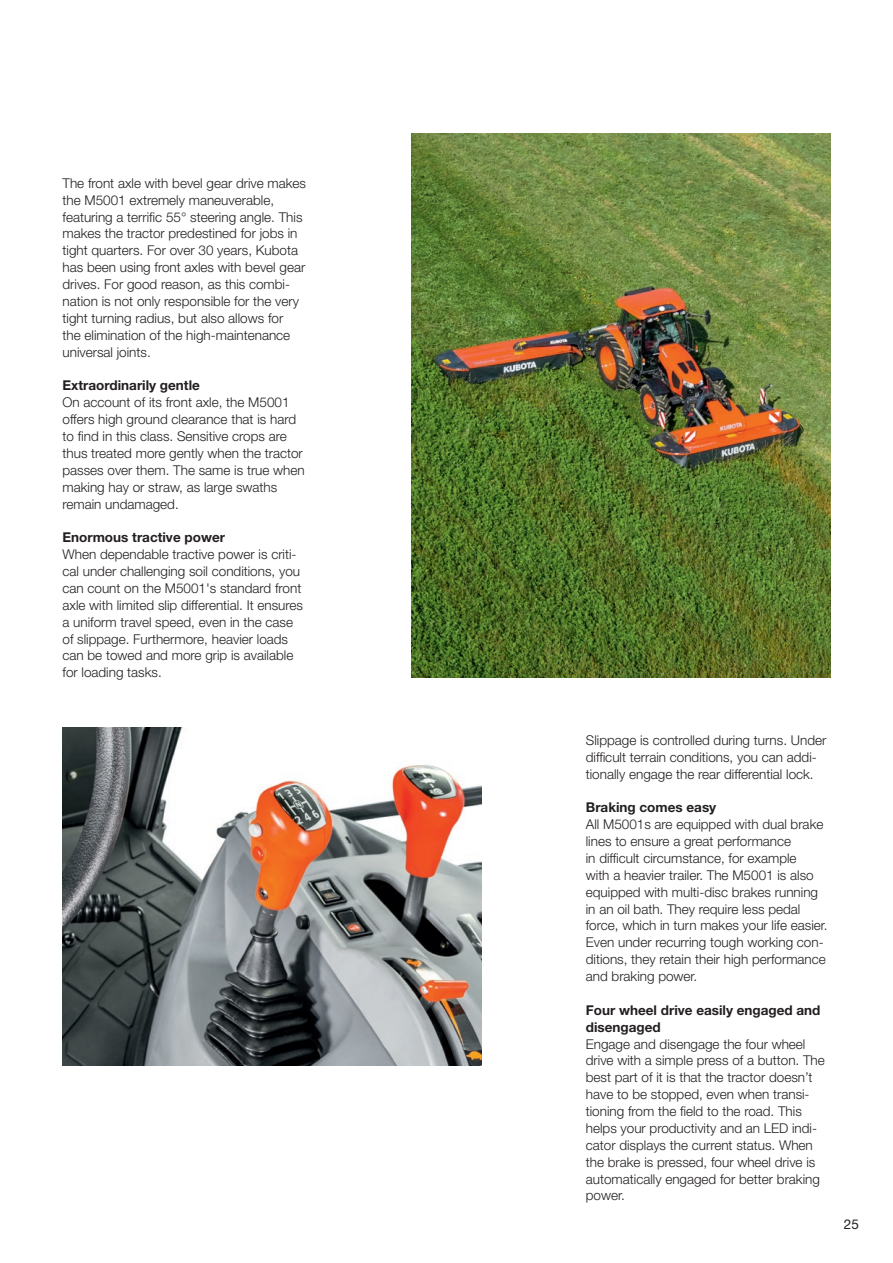
<style>
.page{position:relative;width:893px;height:1263px;background:#fff}
.page>*{position:absolute;margin:0;border:0;box-sizing:border-box;transform-origin:0 0}
.t1{font:300 13.5px/16.8px "Helvetica Neue LT Std";color:#231f20}
.t2{font:700 13.5px/16.8px "Helvetica Neue LT Std";color:#231f20}
.t3{font:13.5px "Helvetica Neue LT Std";color:#231f20}
</style>
<div class="page">
<img style="left:63px;top:728px;width:419px;height:337px">
<img style="left:411px;top:134px;width:419px;height:543px">
<p class="t1" style="left:63px;top:174px;width:245px">The front axle with bevel gear drive makes the M5001 extremely maneuverable, featuring a terrific 55° steering angle. This makes the tractor predestined for jobs in tight quarters. For over 30 years, Kubota has been using front axles with bevel gear drives. For good reason, as this combi&shy;nation is not only responsible for the very tight turning radius, but also allows for<br>the elimination of the high-maintenance universal joints.</p>
<p class="t2" style="left:63px;top:377px;width:139px">Extraordinarily gentle</p>
<p class="t1" style="left:63px;top:394px;width:244px">On account of its front axle, the M5001 offers high ground clearance that is hard to find in this class. Sensitive crops are thus treated more gently when the tractor passes over them. The same is true when making hay or straw, as large swaths remain undamaged.</p>
<p class="t2" style="left:63px;top:529px;width:164px">Enormous tractive power</p>
<p class="t1" style="left:63px;top:546px;width:242px">When dependable tractive power is criti&shy;cal under challenging soil conditions, you can count on the M5001's standard front axle with limited slip differential. It ensures a uniform travel speed, even in the case of slippage. Furthermore, heavier loads can be towed and more grip is available for loading tasks.</p>
<p class="t1" style="left:586px;top:731px;width:242px">Slippage is controlled during turns. Under difficult terrain conditions, you can addi&shy;tionally engage the rear differential lock.</p>
<p class="t2" style="left:586px;top:799px;width:132px">Braking comes easy</p>
<p class="t1" style="left:586px;top:816px;width:243px">All M5001s are equipped with dual brake lines to ensure a great performance<br>in difficult circumstance, for example<br>with a heavier trailer. The M5001 is also equipped with multi-disc brakes running in an oil bath. They require less pedal force, which in turn makes your life easier.<br>Even under recurring tough working con&shy;ditions, they retain their high performance and braking power.</p>
<p class="t2" style="left:586px;top:1001px;width:236px">Four wheel drive easily engaged and disengaged</p>
<p class="t1" style="left:586px;top:1035px;width:241px">Engage and disengage the four wheel drive with a simple press of a button. The best part of it is that the tractor doesn’t have to be stopped, even when transi&shy;tioning from the field to the road. This helps your productivity and an LED indi&shy;cator displays the current status. When the brake is pressed, four wheel drive is automatically engaged for better braking power.</p>
<p class="t3" style="left:844px;top:1216px;width:17px">25</p>
</div>
